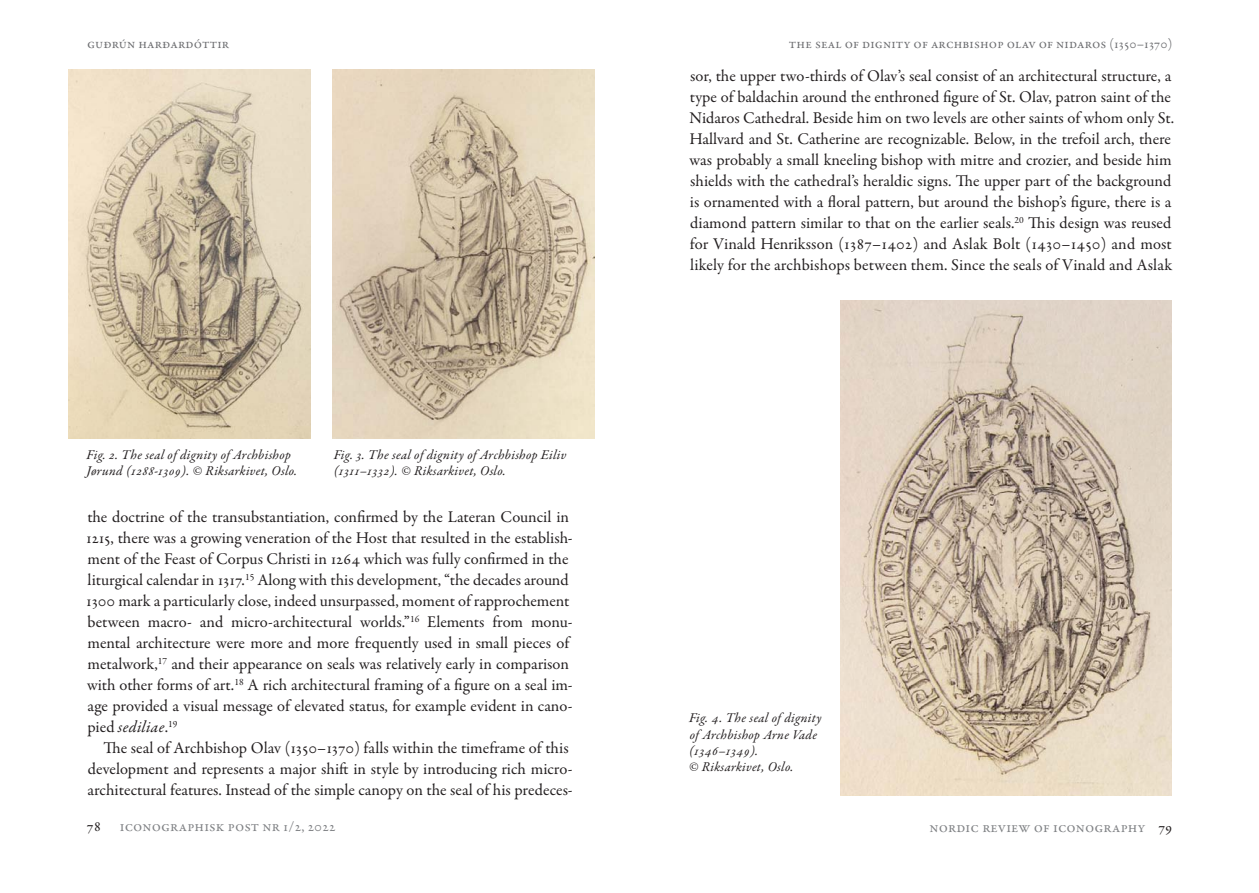
<style>
.page{position:relative;width:1259px;height:893px;background:#fff}
.page>*{position:absolute;margin:0;border:0;box-sizing:border-box;transform-origin:0 0}
.Brödtext_indrag{font:16.5px/21px "Garamond Premr Pro";color:#231f20}
.t1{font:15px "Garamond Premr Pro";letter-spacing:.01em;color:#808285}
.t2{font:15px "Garamond Premr Pro";color:#231f20}
.Bildtext{font:italic 13.5px/16.2px "Garamond Premr Pro";letter-spacing:.02em;color:#231f20}
.t3{font:13.5px "Garamond Premr Pro";letter-spacing:.01em;color:#6c6d70}
.s1{font-style:italic}
.s2{color:#231f20}
</style>
<div class="page">
<img style="left:69px;top:69px;width:242px;height:369px">
<img style="left:332px;top:69px;width:262px;height:369px">
<img style="left:840px;top:300px;width:332px;height:495px">
<p class="t3" style="left:87px;top:35px;width:144px">Guðrún Harðardóttir</p>
<p class="Bildtext" style="left:86px;top:447px;width:212px">Fig. 2. The seal of dignity of Archbishop<br>Jørund (1288-1309). © Riksarkivet, Oslo.</p>
<p class="Bildtext" style="left:334px;top:447px;width:234px">Fig. 3. The seal of dignity of Archbishop Eiliv (1311–1332). © Riksarkivet, Oslo.</p>
<p class="Brödtext_indrag" style="left:86px;top:507px;width:488px">the doctrine of the transubstantiation, confirmed by the Lateran Council in 1215, there was a growing veneration of the Host that resulted in the establish&shy;ment of the Feast of Corpus Christi in 1264 which was fully confirmed in the liturgical calendar in 1317.<sup>15</sup> Along with this development, “the decades around 1300 mark a particularly close, indeed unsurpassed, moment of rapprochement between macro- and micro-architectural worlds.”<sup>16</sup> Elements from monu&shy;mental architecture were more and more frequently used in small pieces of metalwork,<sup>17</sup> and their appearance on seals was relatively early in comparison with other forms of art.<sup>18</sup> A rich architectural framing of a figure on a seal im&shy;age provided a visual message of elevated status, for example evident in cano&shy;pied <span class="s1">sediliae</span>.<sup>19</sup></p>
<p class="Brödtext_indrag" style="left:88px;top:738px;width:486px;text-indent:16px">The seal of Archbishop Olav (1350–1370) falls within the timeframe of this development and represents a major shift in style by introducing rich micro&shy;architectural features. Instead of the simple canopy on the seal of his predeces-</p>
<p class="t2" style="left:87px;top:817px;width:16px">78</p>
<p class="t1" style="left:120px;top:817px;width:217px">iconographisk post nr 1/2, 2022</p>
<p class="t3" style="left:789px;top:36px;width:385px">The Seal of Dignity of Archbishop Olav of Nidaros (1350–1370)</p>
<p class="Brödtext_indrag" style="left:689px;top:66px;width:486px">sor, the upper two-thirds of Olav’s seal consist of an architectural structure, a type of baldachin around the enthroned figure of St. Olav, patron saint of the Nidaros Cathedral. Beside him on two levels are other saints of whom only St.<br>Hallvard and St. Catherine are recognizable. Below, in the trefoil arch, there was probably a small kneeling bishop with mitre and crozier, and beside him shields with the cathedral’s heraldic signs. The upper part of the background is ornamented with a floral pattern, but around the bishop’s figure, there is a diamond pattern similar to that on the earlier seals.<sup>20</sup> This design was reused for Vinald Henriksson (1387–1402) and Aslak Bolt (1430–1450) and most likely for the archbishops between them. Since the seals of Vinald and Aslak</p>
<p class="Bildtext" style="left:689px;top:711px;width:134px">Fig. 4. The seal of dignity of Archbishop Arne Vade (1346–1349).</p>
<p class="Bildtext" style="left:689px;top:759px;width:106px">© Riksarkivet, Oslo.</p>
<p class="t1" style="left:929px;top:818px;width:244px">nordic review of iconography <span class="s2">79</span></p>
</div>
